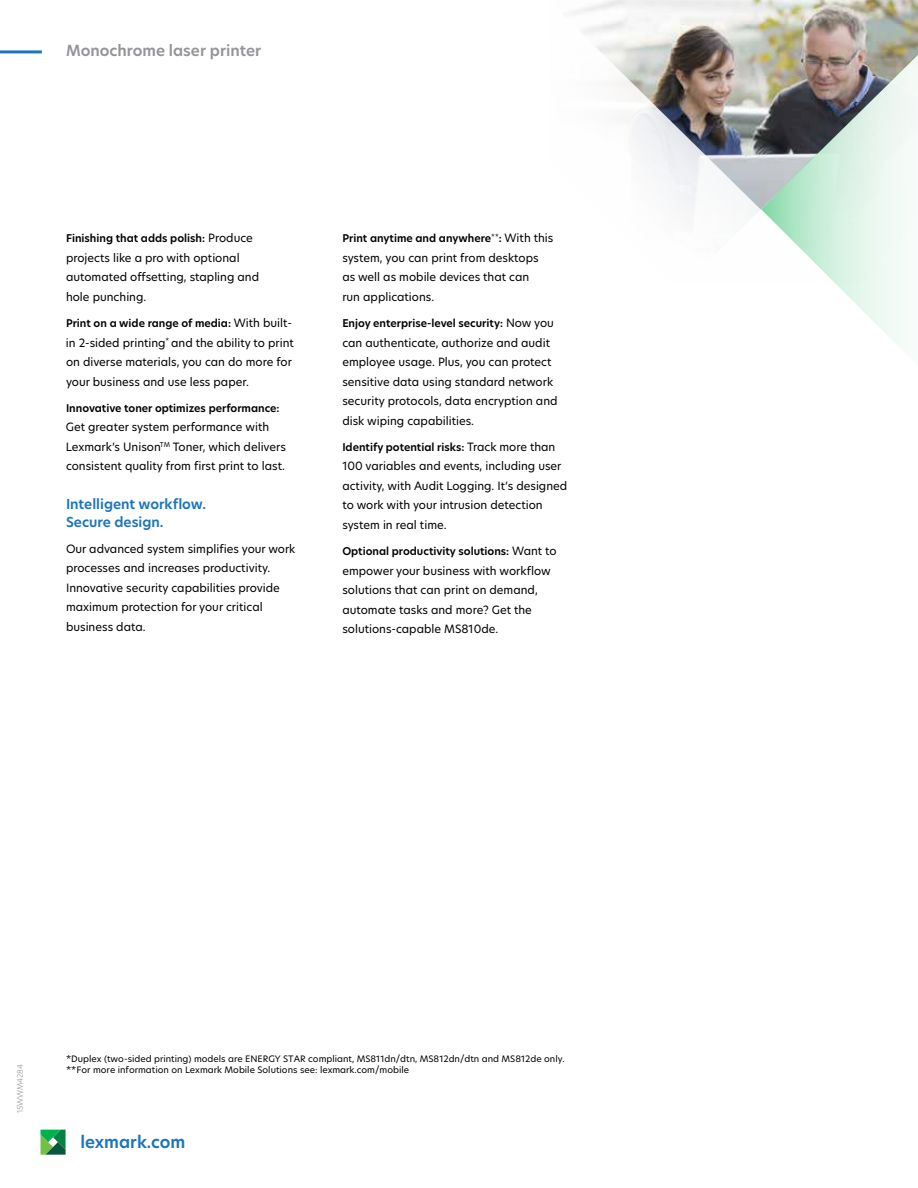
<style>
.page{position:relative;width:918px;height:1188px;background:#fff}
.page>*{position:absolute;margin:0;border:0;box-sizing:border-box;transform-origin:0 0}
.t1{font:600 16.5px "TP Hero";color:#1c75bc}
.t2{font:600 15px "TP Hero";color:#939598}
.t3{font:600 13.5px/18px "TP Hero";color:#1c75bc}
.t4{font:11.25px/19.5px "TP Hero";color:#000}
.t5{font:600 10.5px "TP Hero";color:#000}
.t6{font:8.7px/10.5px "TP Hero";color:#000}
.t7{font:300 7.5px "TP Hero";color:#939598}
.s1{font-weight:400;font-size:11.25px}
</style>
<div class="page">
<img style="left:572px;top:0;width:346px;height:215px">
<svg style="left:761px;top:39px;width:157px;height:310px"></svg>
<hr style="left:0;top:50px;width:42px;height:3px;background:#1c75bc">
<svg style="left:40px;top:1130px;width:26px;height:25px"></svg>
<h2 class="t2" style="left:66px;top:41px;width:197px">Monochrome laser printer</h2>
<p class="t5" style="left:66px;top:231px;width:188px">Finishing that adds polish: <span class="s1">Produce</span></p>
<p class="t4" style="left:66px;top:248px;width:195px">projects like a pro with optional automated offsetting, stapling and hole punching.</p>
<p class="t5" style="left:66px;top:316px;width:228px">Print on a wide range of media: <span class="s1">With built-</span></p>
<p class="t4" style="left:66px;top:332px;width:229px">in 2-sided printing<sup>*</sup> and the ability to print on diverse materials, you can do more for your business and use less paper.</p>
<p class="t5" style="left:66px;top:401px;width:215px">Innovative toner optimizes performance:</p>
<p class="t4" style="left:66px;top:417px;width:221px">Get greater system performance with<br>Lexmark’s Unison<sup>TM</sup> Toner, which delivers consistent quality from first print to last.</p>
<p class="t3" style="left:66px;top:495px;width:142px">Intelligent workflow.<br>Secure design.</p>
<p class="t4" style="left:66px;top:539px;width:231px">Our advanced system simplifies your work processes and increases productivity.<br>Innovative security capabilities provide maximum protection for your critical business data.</p>
<p class="t5" style="left:342px;top:231px;width:213px">Print anytime and anywhere<sup>**</sup>: <span class="s1">With this</span></p>
<p class="t4" style="left:342px;top:248px;width:198px">system, you can print from desktops as well as mobile devices that can run applications.</p>
<p class="t5" style="left:342px;top:316px;width:213px">Enjoy enterprise-level security: <span class="s1">Now you</span></p>
<p class="t4" style="left:342px;top:332px;width:217px">can authenticate, authorize and audit employee usage. Plus, you can protect sensitive data using standard network security protocols, data encryption and disk wiping capabilities.</p>
<p class="t5" style="left:342px;top:440px;width:215px">Identify potential risks: <span class="s1">Track more than</span></p>
<p class="t4" style="left:342px;top:456px;width:226px">100 variables and events, including user activity, with Audit Logging. It’s designed to work with your intrusion detection system in real time.</p>
<p class="t5" style="left:342px;top:544px;width:216px">Optional productivity solutions: <span class="s1">Want to</span></p>
<p class="t4" style="left:342px;top:560px;width:210px">empower your business with workflow solutions that can print on demand, automate tasks and more? Get the solutions‑capable MS810de.</p>
<p class="t7" style="left:15px;top:1113px;width:51px;rotate:-90deg">15WWM4284</p>
<p class="t6" style="left:66px;top:1054px;width:500px">*Duplex (two-sided printing) models are ENERGY STAR compliant, MS811dn/dtn, MS812dn/dtn and MS812de only. **For more information on Lexmark Mobile Solutions see: lexmark.com/mobile</p>
<h1 class="t1" style="left:80px;top:1131px;width:106px">lexmark.com</h1>
</div>
